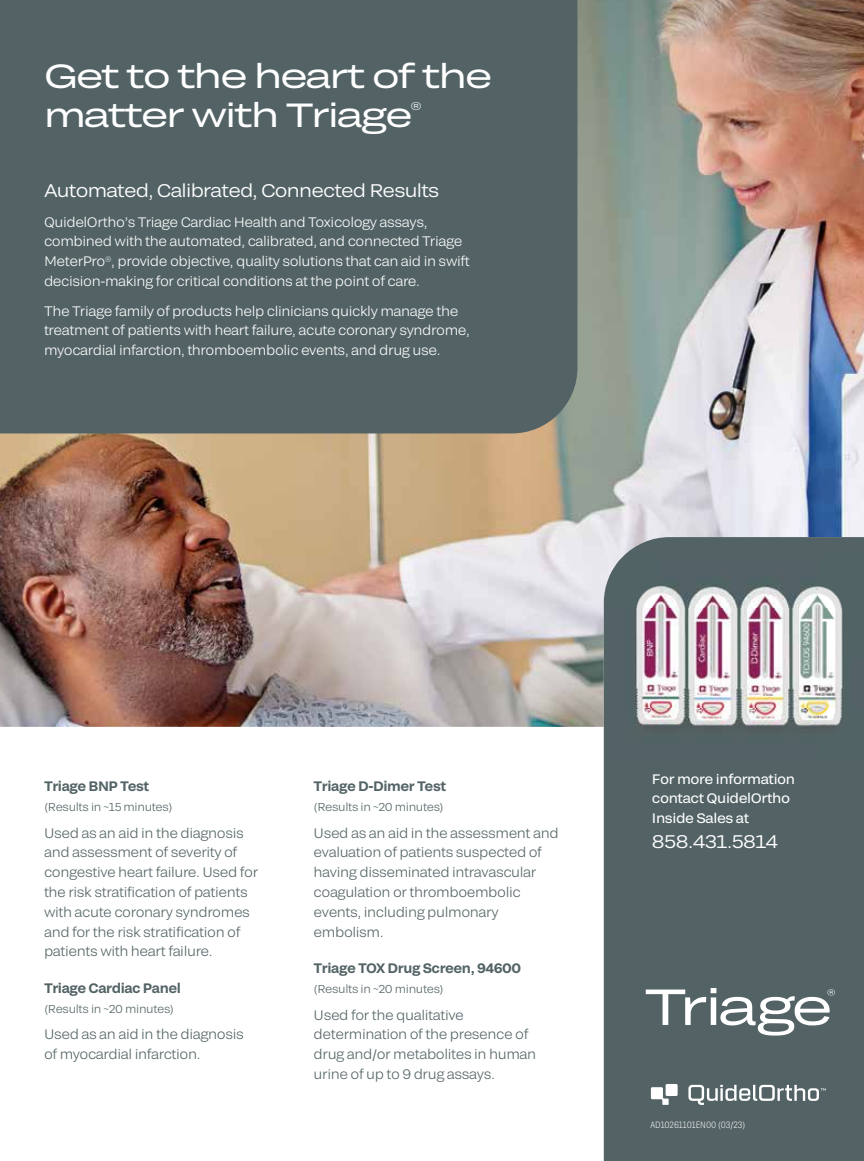
<style>
.page{position:relative;width:864px;height:1161px;background:#fff}
.page>*{position:absolute;margin:0;border:0;box-sizing:border-box;transform-origin:0 0}
.t1{font:33.45px/38.8px "Grtsk Quidel Ortho Display";letter-spacing:-.05em;color:#fff}
.t2{font:18.3px "Grtsk Quidel Ortho Headline";letter-spacing:-.04em;color:#fff}
.t3{font:13.65px/19.8px "Grtsk Quidel Ortho Body";letter-spacing:-.03em;color:#536365}
.t4{font:13.65px/19.8px "Grtsk Quidel Ortho Body";letter-spacing:-.03em;color:#fff}
.t5{font:700 13.65px "Grtsk Quidel Ortho Body";letter-spacing:-.03em;color:#536365}
.t6{font:13.65px/19.8px "Grtsk Quidel Ortho Button";letter-spacing:-.03em;color:#fff}
.t7{font:11.4px "Grtsk Quidel Ortho Body";letter-spacing:-.03em;color:#536365}
.t8{font:11.1px "Grtsk Quidel Ortho Display";color:#fff}
.t9{font:9.15px "Grtsk Quidel Ortho Legal";color:#fff}
</style>
<div class="page">
<img style="left:0;top:0;width:864px;height:727px">
<div style="left:0;top:0;width:577px;height:433px;background:#536365"></div>
<div style="left:604px;top:537px;width:260px;height:624px;background:#536365"></div>
<img style="left:610px;top:559px;width:254px;height:200px">
<svg style="left:651px;top:1084px;width:175px;height:21px"></svg>
<svg style="left:646px;top:988px;width:189px;height:48px"></svg>
<h1 class="t1" style="left:44px;top:56px;width:450px">Get to the heart of the matter with Triage</h1>
<p class="t8" style="left:411px;top:99px;width:12px">®</p>
<h2 class="t2" style="left:44px;top:179px;width:397px">Automated, Calibrated, Connected Results</h2>
<p class="t4" style="left:44px;top:212px;width:427px">QuidelOrtho’s Triage Cardiac Health and Toxicology assays, combined with the automated, calibrated, and connected Triage MeterPro<sup>®</sup>, provide objective, quality solutions that can aid in swift decision-making for critical conditions at the point of care.</p>
<p class="t4" style="left:44px;top:301px;width:427px">The Triage family of products help clinicians quickly manage the treatment of patients with heart failure, acute coronary syndrome, myocardial infarction, thromboembolic events, and drug use.</p>
<p class="t5" style="left:44px;top:778px;width:107px">Triage BNP Test</p>
<p class="t7" style="left:44px;top:800px;width:130px">(Results in ~15 minutes)</p>
<p class="t3" style="left:44px;top:823px;width:216px">Used as an aid in the diagnosis and assessment of severity of congestive heart failure. Used for the risk stratification of patients with acute coronary syndromes and for the risk stratification of patients with heart failure.</p>
<p class="t5" style="left:44px;top:979px;width:139px">Triage Cardiac Panel</p>
<p class="t7" style="left:44px;top:1002px;width:132px">(Results in ~20 minutes)</p>
<p class="t3" style="left:44px;top:1024px;width:201px">Used as an aid in the diagnosis of myocardial infarction.</p>
<p class="t5" style="left:314px;top:778px;width:134px">Triage D-Dimer Test</p>
<p class="t7" style="left:314px;top:800px;width:132px">(Results in ~20 minutes)</p>
<p class="t3" style="left:314px;top:823px;width:247px">Used as an aid in the assessment and evaluation of patients suspected of having disseminated intravascular coagulation or thromboembolic events, including pulmonary embolism.</p>
<p class="t5" style="left:314px;top:960px;width:209px">Triage TOX Drug Screen, 94600</p>
<p class="t7" style="left:314px;top:982px;width:132px">(Results in ~20 minutes)</p>
<p class="t3" style="left:314px;top:1004px;width:224px">Used for the qualitative determination of the presence of drug and/or metabolites in human urine of up to 9 drug assays.</p>
<p class="t6" style="left:652px;top:769px;width:145px">For more information contact QuidelOrtho<br>Inside Sales at</p>
<h2 class="t2" style="left:652px;top:830px;width:128px">858.431.5814</h2>
<p class="t9" style="left:650px;top:1120px;width:96px">AD10261101EN00 (03/23)</p>
</div>
